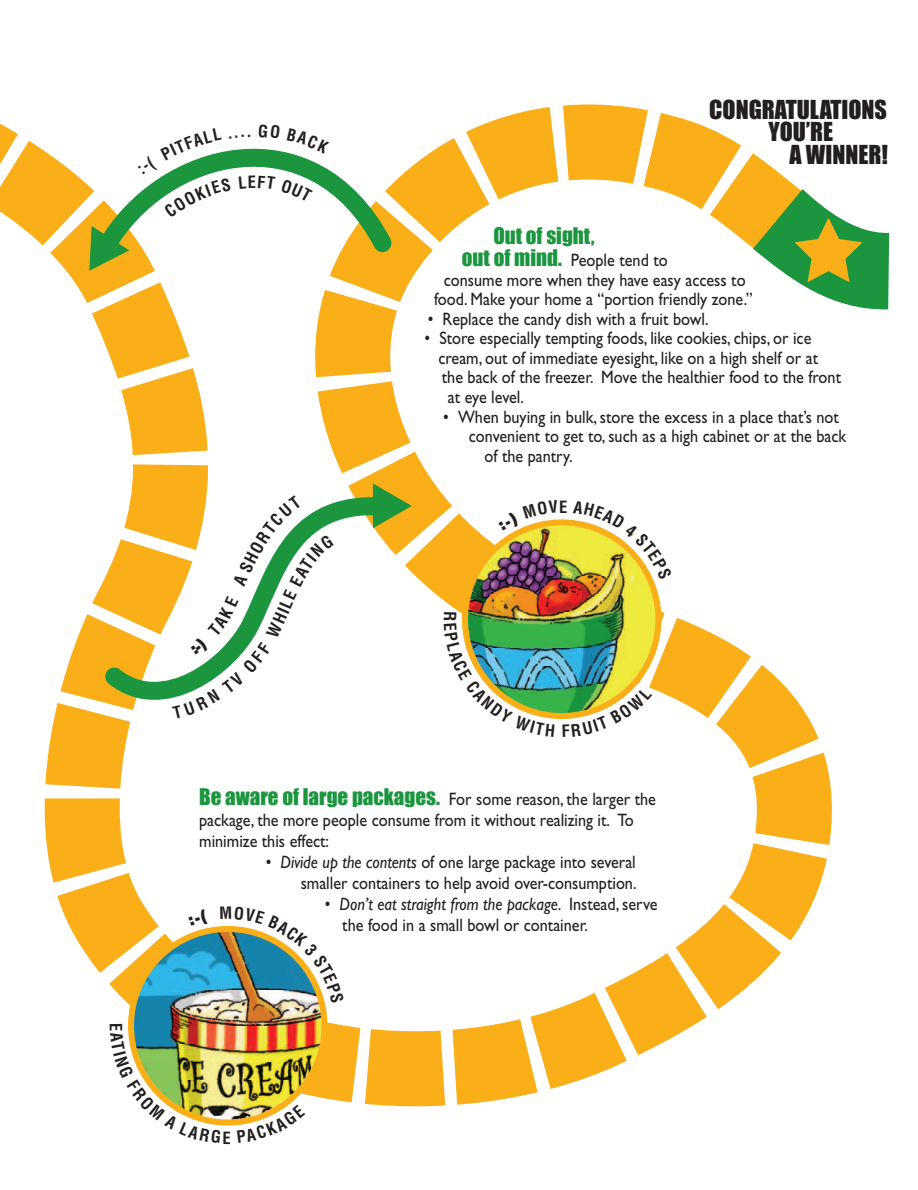
<style>
.page{position:relative;width:918px;height:1190px;background:#fff}
.page>*{position:absolute;margin:0;border:0;box-sizing:border-box;transform-origin:0 0}
.t1{font:24px/22.5px "Impact";color:#231f20;text-align:center}
.t2{font:21px "Impact";color:#1b953e}
.t3{font:18px/21px "Gill Sans";color:#231f20;scale:.9 1}
.t4{font:700 condensed 16.5px "Helvetica";color:#231f20}
.s1{font-family:"Impact";font-size:21px;color:#1b953e}
.s2{font-style:italic}
</style>
<div class="page">
<svg style="left:672px;top:115px;width:160px;height:923px"></svg>
<svg style="left:753px;top:187px;width:137px;height:123px"></svg>
<img style="left:0;top:104px;width:672px;height:1003px">
<img style="left:452px;top:509px;width:219px;height:219px">
<img style="left:117px;top:915px;width:221px;height:211px">
<svg style="left:172px;top:495px;width:162px;height:223px"></svg>
<svg style="left:138px;top:124px;width:192px;height:93px"></svg>
<svg style="left:499px;top:500px;width:59px;height:30px"></svg>
<svg style="left:573px;top:500px;width:99px;height:79px"></svg>
<img style="left:444px;top:612px;width:111px;height:124px">
<svg style="left:562px;top:686px;width:90px;height:51px"></svg>
<svg style="left:188px;top:909px;width:20px;height:16px"></svg>
<svg style="left:220px;top:906px;width:124px;height:97px"></svg>
<img style="left:110px;top:1023px;width:120px;height:103px">
<svg style="left:237px;top:1104px;width:68px;height:22px"></svg>
<h1 class="t1" style="left:709px;top:98px;width:179px">CONGRATULATIONS<br>YOU’RE</h1>
<h1 class="t1" style="left:790px;top:143px;width:100px">A WINNER!</h1>
<p class="t2" style="left:493px;top:223px;width:103px">Out of sight,</p>
<p class="t3" style="left:462px;top:250px;width:230px"><span class="s1">out of mind.</span> People tend to</p>
<p class="t3" style="left:444px;top:269px;width:337px">consume more when they have easy access to</p>
<p class="t3" style="left:434px;top:289px;width:355px">food. Make your home a “portion friendly zone.”</p>
<p class="t3" style="left:428px;top:308px;width:314px">• Replace the candy dish with a fruit bowl.</p>
<p class="t3" style="left:425px;top:328px;width:431px">• Store especially tempting foods, like cookies, chips, or ice</p>
<p class="t3" style="left:438px;top:347px;width:423px">cream, out of immediate eyesight, like on a high shelf or at</p>
<p class="t3" style="left:442px;top:367px;width:445px">the back of the freezer. Move the healthier food to the front</p>
<p class="t3" style="left:448px;top:386px;width:86px">at eye level.</p>
<p class="t3" style="left:443px;top:406px;width:441px">• When buying in bulk, store the excess in a place that’s not</p>
<p class="t3" style="left:469px;top:425px;width:421px">convenient to get to, such as a high cabinet or at the back</p>
<p class="t3" style="left:485px;top:445px;width:99px">of the pantry.</p>
<p class="t4" style="left:269px;top:618px;width:35px;rotate:-66deg">HILE</p>
<p class="t4" style="left:559px;top:496px;width:10px">E</p>
<p class="t3" style="left:199px;top:788px;width:509px"><span class="s1">Be aware of large packages.</span> For some reason, the larger the package, the more people consume from it without realizing it. To minimize this effect:</p>
<p class="t3" style="left:266px;top:851px;width:414px;text-align:right">• <span class="s2">Divide up the contents</span> of one large package into several smaller containers to help avoid over-consumption.</p>
<p class="t3" style="left:342px;top:893px;width:352px;text-indent:-17px">• <span class="s2">Don’t eat straight from the package.</span> Instead, serve the food in a small bowl or container.</p>
</div>
